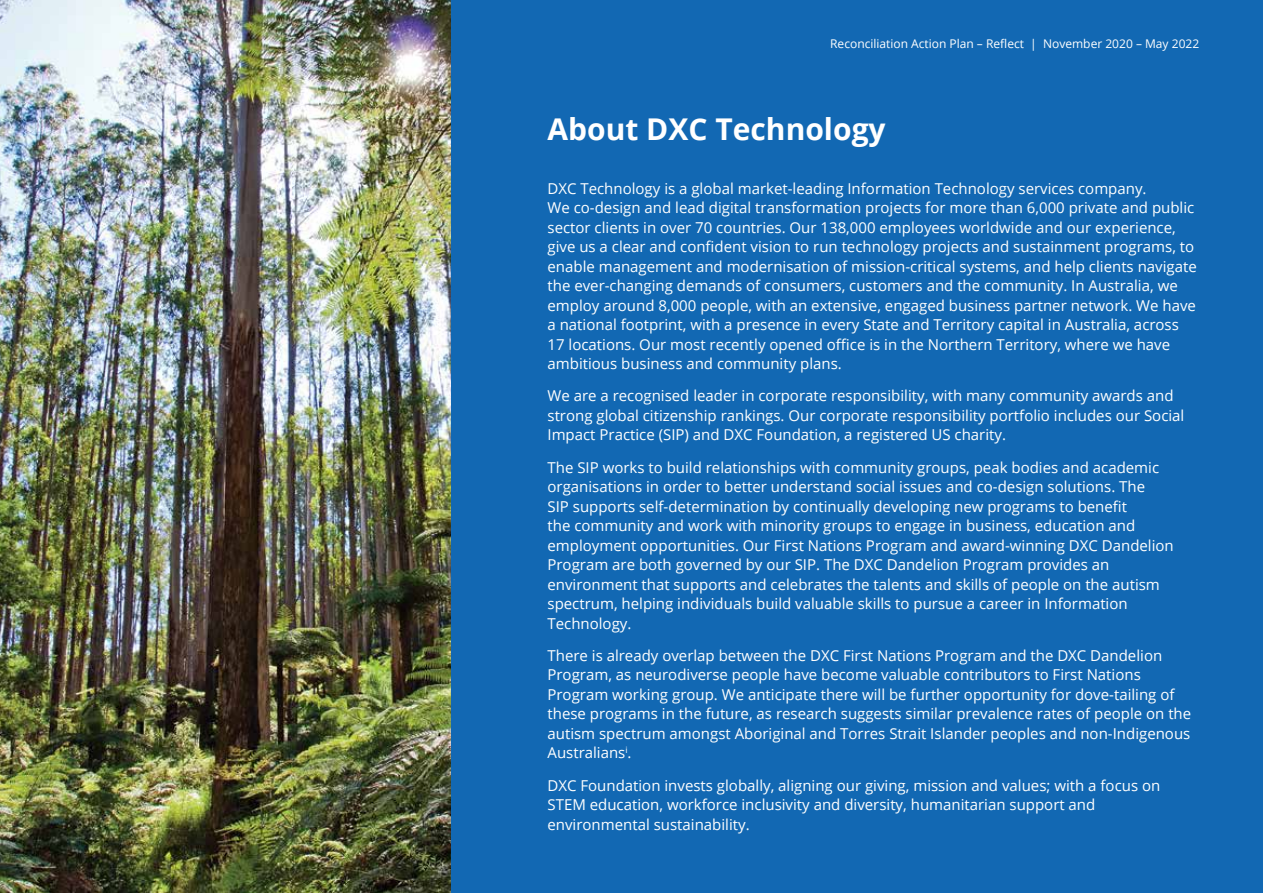
<style>
.page{position:relative;width:1263px;height:893px;background:#1268b3}
.page>*{position:absolute;margin:0;border:0;box-sizing:border-box;transform-origin:0 0}
.t1{font:700 30px "Open Sans";color:#fff}
.t2{font:15px/19.5px "Open Sans";color:#fff}
.t3{font:12px "Open Sans";color:#fff}
</style>
<div class="page">
<img style="left:0;top:0;width:451px;height:893px">
<p class="t3" style="left:830px;top:35px;width:370px">Reconciliation Action Plan – Reflect | November 2020 – May 2022</p>
<h1 class="t1" style="left:547px;top:108px;width:340px">About DXC Technology</h1>
<p class="t2" style="left:547px;top:178px;width:651px">DXC Technology is a global market-leading Information Technology services company.<br>We co-design and lead digital transformation projects for more than 6,000 private and public sector clients in over 70 countries. Our 138,000 employees worldwide and our experience, give us a clear and confident vision to run technology projects and sustainment programs, to enable management and modernisation of mission-critical systems, and help clients navigate the ever-changing demands of consumers, customers and the community. In Australia, we employ around 8,000 people, with an extensive, engaged business partner network. We have a national footprint, with a presence in every State and Territory capital in Australia, across 17 locations. Our most recently opened office is in the Northern Territory, where we have ambitious business and community plans.</p>
<p class="t2" style="left:547px;top:386px;width:638px">We are a recognised leader in corporate responsibility, with many community awards and strong global citizenship rankings. Our corporate responsibility portfolio includes our Social<br>Impact Practice (SIP) and DXC Foundation, a registered US charity.</p>
<p class="t2" style="left:547px;top:457px;width:628px">The SIP works to build relationships with community groups, peak bodies and academic organisations in order to better understand social issues and co-design solutions. The<br>SIP supports self-determination by continually developing new programs to benefit<br>the community and work with minority groups to engage in business, education and employment opportunities. Our First Nations Program and award-winning DXC Dandelion Program are both governed by our SIP. The DXC Dandelion Program provides an environment that supports and celebrates the talents and skills of people on the autism spectrum, helping individuals build valuable skills to pursue a career in Information Technology.</p>
<p class="t2" style="left:547px;top:645px;width:645px">There is already overlap between the DXC First Nations Program and the DXC Dandelion Program, as neurodiverse people have become valuable contributors to First Nations Program working group. We anticipate there will be further opportunity for dove-tailing of these programs in the future, as research suggests similar prevalence rates of people on the autism spectrum amongst Aboriginal and Torres Strait Islander peoples and non-Indigenous Australians<sup>i</sup>.</p>
<p class="t2" style="left:547px;top:775px;width:614px">DXC Foundation invests globally, aligning our giving, mission and values; with a focus on<br>STEM education, workforce inclusivity and diversity, humanitarian support and environmental sustainability.</p>
</div>
